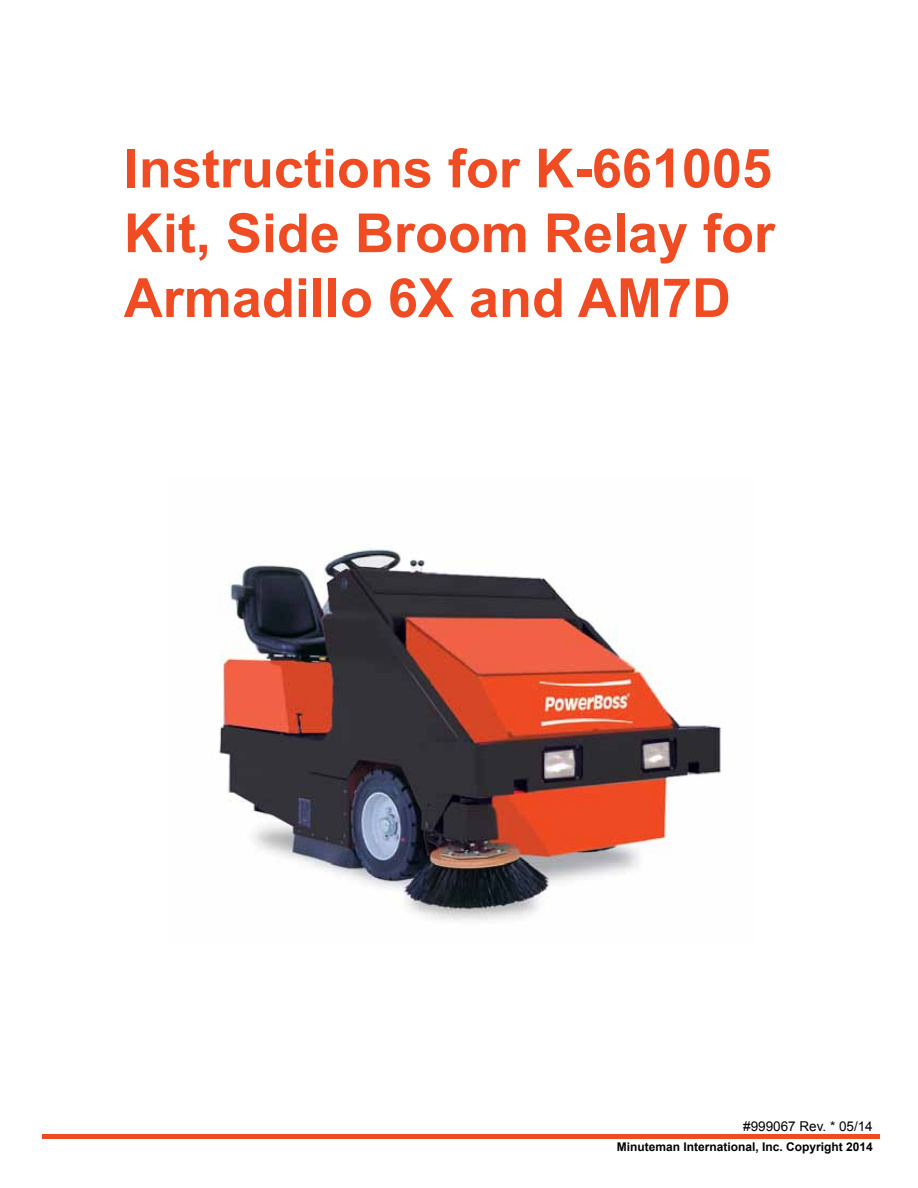
<style>
.page{position:relative;width:918px;height:1188px;background:#fff}
.page>*{position:absolute;margin:0;border:0;box-sizing:border-box;transform-origin:0 0}
.t1{font:700 54px/64.8px "Arial";color:#f04c23;text-align:justify}
.t2{font:13.5px "Arial";color:#000}
.t3{font:700 12px "Arial";color:#000}
</style>
<div class="page">
<img style="left:218px;top:548px;width:504px;height:373px">
<hr style="left:43px;top:1134px;width:837px;height:4px;background:#f04c23">
<p class="t1" style="left:124px;top:138px;width:653px">Instructions for K-661005<br>Kit, Side Broom Relay for Armadillo 6X and AM7D</p>
<p class="t2" style="left:743px;top:1117px;width:131px">#999067 Rev. * 05/14</p>
<p class="t3" style="left:617px;top:1139px;width:258px">Minuteman International, Inc. Copyright 2014</p>
</div>
